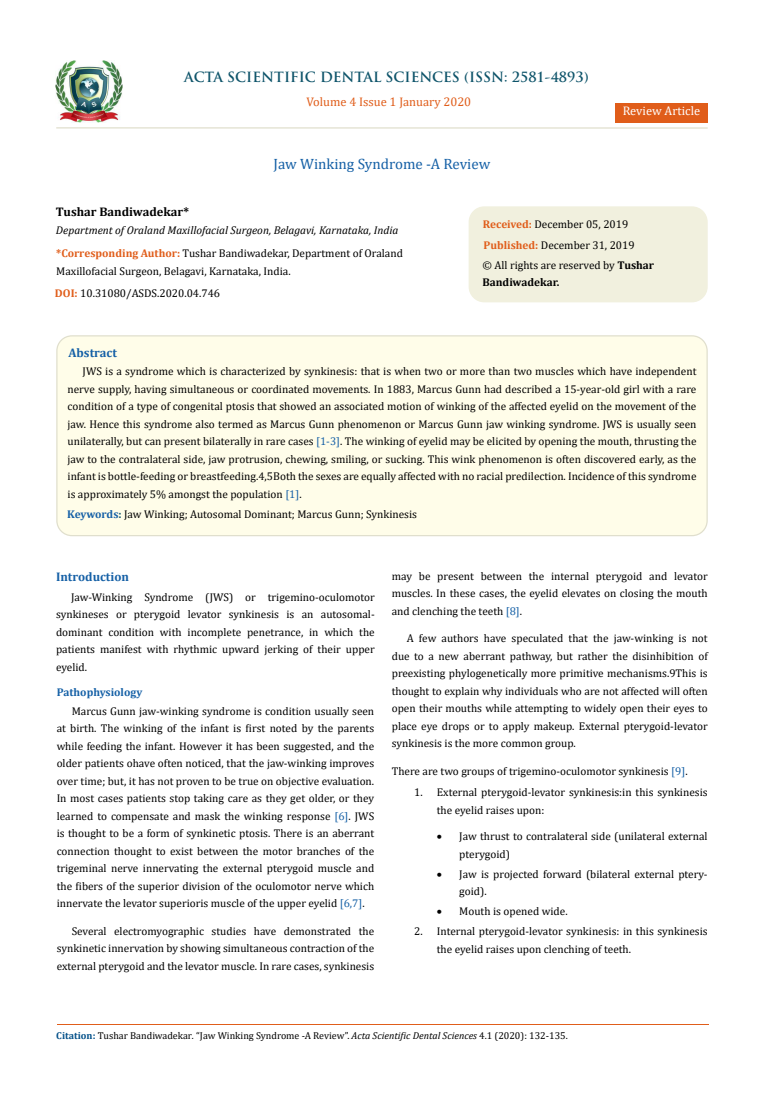
<style>
.page{position:relative;width:764px;height:1110px;background:#fff}
.page>*{position:absolute;margin:0;border:0;box-sizing:border-box;transform-origin:0 0}
.t1{font:15px "Cambria";color:#1560a6}
.t2{font:700 13.75px "Trajan Pro";color:#0e546a}
.t3{font:12.5px "Cambria";color:#e05d1a}
.t4{font:700 12.5px "Cambria";color:#1560a6}
.t5{font:700 12.5px "Cambria";color:#000}
.t6{font:12.5px "Cambria";color:#fff}
.t7{font:11.25px/17.5px "Cambria";color:#000;text-align:justify}
.t8{font:italic 11.25px/23px "Cambria";color:#000}
.t9{font:700 11.25px "Cambria";color:#1560a6}
.t10{font:700 11.25px "Cambria";color:#000}
.t11{font:10px "Cambria";color:#000}
.s1{font-weight:700;font-style:normal;color:#e05d1a}
.s2{font-style:normal}
.s3{font-weight:700;color:#e05d1a}
.s4{font-weight:700}
.s5{color:#1560a6}
.s6{font-weight:700;color:#1560a6}
.s7{font-weight:700;color:#0e546a}
.s8{font-weight:700;color:#035089}
.s9{font-style:italic}
</style>
<div class="page">
<img style="left:56px;top:61px;width:66px;height:61px">
<div style="left:615px;top:103px;width:92px;height:19px;background:#e05d1a"></div>
<div style="left:57px;top:336px;width:650px;height:200px;background:#fffde9;border-radius:15px"></div>
<div style="left:56px;top:335px;width:652px;height:201px;border:1px solid #e0dfcd;border-radius:15px"></div>
<div style="left:469px;top:207px;width:238px;height:95px;background:#f1f0de;border-radius:15px"></div>
<div style="left:468px;top:206px;width:239px;height:96px;border:1px solid #f1f0de;border-radius:15px"></div>
<hr style="left:56px;top:127px;width:651px;height:2px;background:#e0dfcd">
<hr style="left:57px;top:1024px;width:651px;height:1px;background:#e05d1a">
<p class="t2" style="left:184px;top:68px;width:406px">ACTA SCIENTIFIC DENTAL SCIENCES (ISSN: 2581-4893)</p>
<p class="t3" style="left:306px;top:94px;width:166px">Volume 4 Issue 1 January 2020</p>
<h1 class="t1" style="left:273px;top:155px;width:218px">Jaw Winking Syndrome -A Review</h1>
<p class="t6" style="left:623px;top:104px;width:79px">Review Article</p>
<p class="t5" style="left:56px;top:203px;width:135px">Tushar Bandiwadekar*</p>
<p class="t8" style="left:56px;top:219px;width:348px">Department of Oraland Maxillofacial Surgeon, Belagavi, Karnataka, India <span class="s1">*Corresponding Author:</span> <span class="s2">Tushar Bandiwadekar, Department of Oraland</span></p>
<p class="t7" style="left:56px;top:262px;width:236px">Maxillofacial Surgeon, Belagavi, Karnataka, India.</p>
<p class="t7" style="left:55px;top:284px;width:167px"><span class="s3">DOI:</span> 10.31080/ASDS.2020.04.746</p>
<p class="t4" style="left:68px;top:344px;width:50px">Abstract</p>
<p class="t7" style="left:482px;top:215px;width:173px;line-height:20.1px;text-align:left"><span class="s3">Received:</span> December 05, 2019<br><span class="s3">Published:</span> December 31, 2019<br>© All rights are reserved by <span class="s4">Tushar</span></p>
<p class="t10" style="left:482px;top:274px;width:79px">Bandiwadekar.</p>
<p class="t7" style="left:68px;top:363px;width:630px;text-indent:15px">JWS is a syndrome which is characterized by synkinesis: that is when two or more than two muscles which have independent nerve supply, having simultaneous or coordinated movements. In 1883, Marcus Gunn had described a 15-year-old girl with a rare condition of a type of congenital ptosis that showed an associated motion of winking of the affected eyelid on the movement of the jaw. Hence this syndrome also termed as Marcus Gunn phenomenon or Marcus Gunn jaw winking syndrome. JWS is usually seen unilaterally, but can present bilaterally in rare cases <span class="s5">[1-3]</span>. The winking of eyelid may be elicited by opening the mouth, thrusting the jaw to the contralateral side, jaw protrusion, chewing, smiling, or sucking. This wink phenomenon is often discovered early, as the infant is bottle-feeding or breastfeeding.4,5Both the sexes are equally affected with no racial predilection. Incidence of this syndrome is approximately 5% amongst the population <span class="s5">[1]</span>.</p>
<p class="t7" style="left:67px;top:505px;width:351px"><span class="s6">Keywords</span><span class="s7">:</span> Jaw Winking; Autosomal Dominant; Marcus Gunn; Synkinesis</p>
<p class="t4" style="left:56px;top:568px;width:75px">Introduction</p>
<p class="t7" style="left:56px;top:588px;width:320px;text-indent:15px">Jaw-Winking Syndrome (JWS) or trigemino-oculomotor synkineses or pterygoid levator synkinesis is an autosomal&shy;dominant condition with incomplete penetrance, in which the patients manifest with rhythmic upward jerking of their upper eyelid.</p>
<p class="t9" style="left:57px;top:684px;width:87px">Pathophysiology</p>
<p class="t7" style="left:57px;top:702px;width:319px;text-indent:15px">Marcus Gunn jaw-winking syndrome is condition usually seen at birth. The winking of the infant is first noted by the parents while feeding the infant. However it has been suggested, and the older patients ohave often noticed, that the jaw-winking improves over time; but, it has not proven to be true on objective evaluation.<br>In most cases patients stop taking care as they get older, or they learned to compensate and mask the winking response <span class="s5">[6]</span>. JWS is thought to be a form of synkinetic ptosis. There is an aberrant connection thought to exist between the motor branches of the trigeminal nerve innervating the external pterygoid muscle and the fibers of the superior division of the oculomotor nerve which innervate the levator superioris muscle of the upper eyelid <span class="s5">[6,7]</span>.</p>
<p class="t7" style="left:57px;top:922px;width:319px;text-indent:15px">Several electromyographic studies have demonstrated the synkinetic innervation by showing simultaneous contraction of the external pterygoid and the levator muscle. In rare cases, synkinesis</p>
<p class="t7" style="left:392px;top:567px;width:317px">may be present between the internal pterygoid and levator muscles. In these cases, the eyelid elevates on closing the mouth and clenching the teeth <span class="s5">[8]</span>.</p>
<p class="t7" style="left:392px;top:630px;width:317px;text-indent:15px">A few authors have speculated that the jaw-winking is not due to a new aberrant pathway, but rather the disinhibition of preexisting phylogenetically more primitive mechanisms.9This is thought to explain why individuals who are not affected will often open their mouths while attempting to widely open their eyes to place eye drops or to apply makeup. External pterygoid-levator synkinesis is the more common group.</p>
<p class="t7" style="left:392px;top:762px;width:297px">There are two groups of trigemino-oculomotor synkinesis <span class="s5">[9]</span>.</p>
<p class="t7" style="left:437px;top:784px;width:272px;text-indent:-22px">1. External pterygoid-levator synkinesis:in this synkinesis the eyelid raises upon:</p>
<p class="t7" style="left:459px;top:827px;width:250px;text-indent:-22px">• Jaw thrust to contralateral side (unilateral external pterygoid)</p>
<p class="t7" style="left:459px;top:865px;width:250px;text-indent:-22px">• Jaw is projected forward (bilateral external ptery&shy;goid).</p>
<p class="t7" style="left:437px;top:902px;width:132px">• Mouth is opened wide.</p>
<p class="t7" style="left:437px;top:922px;width:272px;text-indent:-22px">2. Internal pterygoid-levator synkinesis: in this synkinesis the eyelid raises upon clenching of teeth.</p>
<p class="t11" style="left:56px;top:1030px;width:513px"><span class="s8">Citation:</span> Tushar Bandiwadekar<span class="s9">.</span> “Jaw Winking Syndrome -A Review”. <span class="s9">Acta Scientific Dental Sciences</span> 4.1 (2020): 132-135.</p>
</div>
